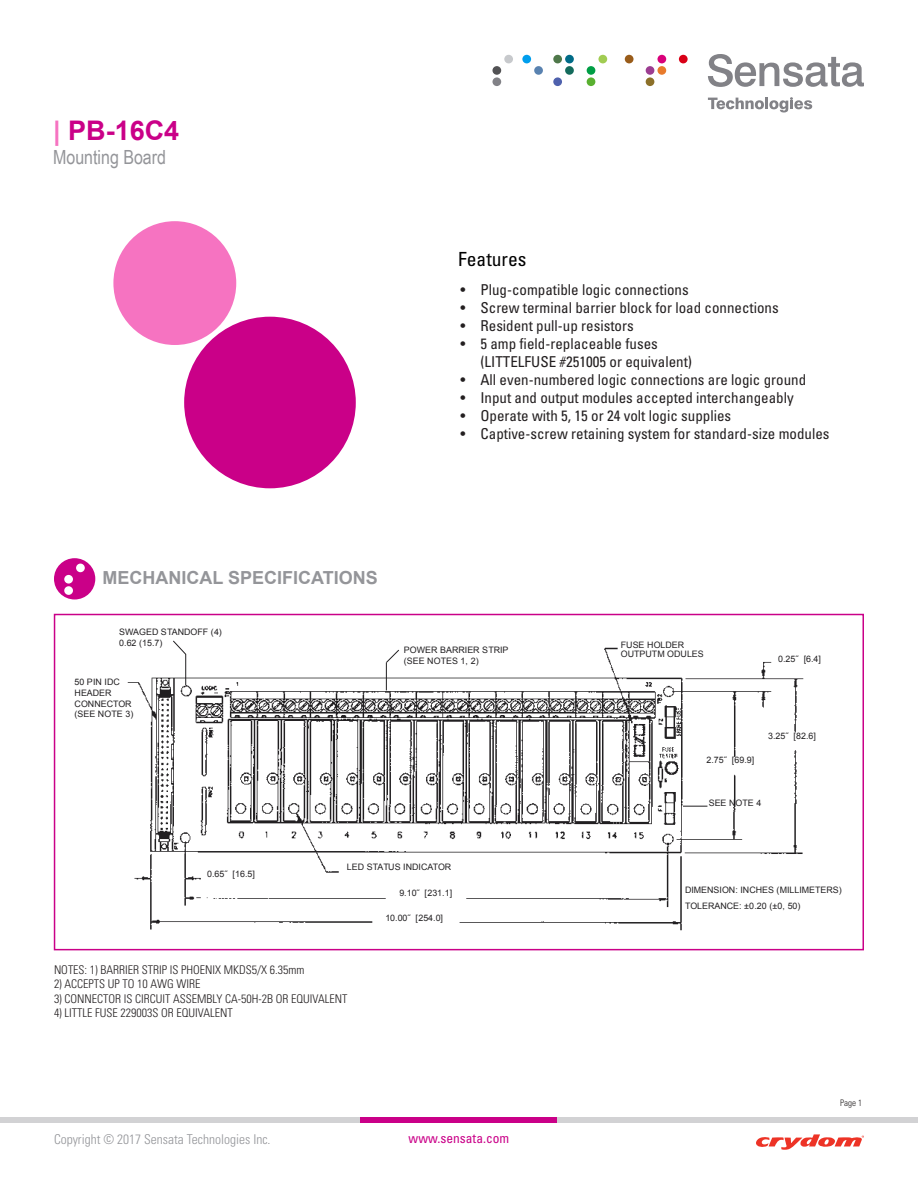
<style>
.page{position:relative;width:918px;height:1188px;background:#fff}
.page>*{position:absolute;margin:0;border:0;box-sizing:border-box;transform-origin:0 0}
.t1{font:700 27px "Arial";color:#ca0088}
.t2{font:19.5px "Arial Narrow";color:#949599}
.t3{font:condensed 19.5px "Univers LT Std";color:#000}
.t4{font:700 18px "Arial";color:#949599}
.t5{font:condensed 15px/18px "Univers LT Std";color:#231f20}
.t6{font:300 condensed 13.5px "Univers LT Std";color:#949599}
.t7{font:condensed 13.5px "Univers LT Std";color:#ca0088}
.Univers_LT_Std_47_Li{font:300 condensed 12px "Univers LT Std";color:#231f20}
.t8{font:300 condensed 9px "Univers LT Std";color:#231f20}
.t9{font:8.85px/10.6px "Arial";color:#211f21}
.s1{color:#f673c1}
</style>
<div class="page">
<svg style="left:708px;top:54px;width:156px;height:33px"></svg>
<svg style="left:708px;top:97px;width:104px;height:15px"></svg>
<div style="left:492px;top:77px;width:9px;height:9px;background:#828287;border-radius:50%"></div>
<div style="left:522px;top:55px;width:9px;height:8px;background:#009eed;border-radius:50%"></div>
<div style="left:534px;top:66px;width:9px;height:9px;background:#5982b0;border-radius:50%"></div>
<div style="left:553px;top:55px;width:9px;height:8px;background:#4f784a;border-radius:50%"></div>
<div style="left:565px;top:55px;width:9px;height:8px;background:#006b87;border-radius:50%"></div>
<div style="left:565px;top:66px;width:9px;height:9px;background:#146b5c;border-radius:50%"></div>
<div style="left:553px;top:77px;width:9px;height:9px;background:#4f61ad;border-radius:50%"></div>
<div style="left:598px;top:55px;width:9px;height:8px;background:#a1cc52;border-radius:50%"></div>
<div style="left:587px;top:66px;width:8px;height:9px;background:#009e45;border-radius:50%"></div>
<div style="left:587px;top:77px;width:8px;height:9px;background:#59b030;border-radius:50%"></div>
<div style="left:657px;top:55px;width:9px;height:8px;background:#d9007a;border-radius:50%"></div>
<div style="left:646px;top:66px;width:8px;height:9px;background:#9c3d91;border-radius:50%"></div>
<div style="left:657px;top:66px;width:9px;height:9px;background:#e87a2b;border-radius:50%"></div>
<div style="left:646px;top:77px;width:8px;height:9px;background:#8c7029;border-radius:50%"></div>
<div style="left:679px;top:55px;width:9px;height:8px;background:#d90017;border-radius:50%"></div>
<div style="left:504px;top:55px;width:9px;height:8px;background:#c7c9cc;border-radius:50%"></div>
<div style="left:492px;top:66px;width:9px;height:9px;background:#525254;border-radius:50%"></div>
<div style="left:625px;top:55px;width:9px;height:8px;background:#995c1a;border-radius:50%"></div>
<div style="left:0;top:1117px;width:918px;height:6px;background:#d2d2d4"></div>
<div style="left:361px;top:1117px;width:196px;height:6px;background:#ca0088"></div>
<div style="left:54px;top:558px;width:41px;height:41px;background:#ca0088;border-radius:50%"></div>
<div style="left:76px;top:564px;width:9px;height:8px;background:#fff;border-radius:50%"></div>
<div style="left:64px;top:575px;width:9px;height:9px;background:#fff;border-radius:50%"></div>
<div style="left:64px;top:586px;width:9px;height:9px;background:#fff;border-radius:50%"></div>
<div style="left:54px;top:614px;width:810px;height:336px;border:2px solid #ca0088"></div>
<div style="left:187px;top:320px;width:166px;height:165px;background:#ca0088;border-radius:50%"></div>
<div style="left:184px;top:317px;width:172px;height:171px;border:6px solid #ca0088;border-radius:50%"></div>
<div style="left:116px;top:224px;width:117px;height:118px;background:#f673c1;border-radius:50%"></div>
<div style="left:113px;top:221px;width:123px;height:124px;border:6px solid #f673c1;border-radius:50%"></div>
<svg style="left:756px;top:1134px;width:108px;height:16px"></svg>
<img style="left:128px;top:648px;width:676px;height:282px">
<svg style="left:386px;top:649px;width:322px;height:158px"></svg>
<svg style="left:172px;top:640px;width:14px;height:46px"></svg>
<div style="left:178px;top:769px;width:11px;height:37px;background:#fff"></div>
<p class="t1" style="left:53px;top:113px;width:128px"><span class="s1">|</span> PB-16C4</p>
<p class="t2" style="left:53px;top:143px;width:114px">Mounting Board</p>
<p class="t3" style="left:458px;top:247px;width:70px">Features</p>
<p class="t5" style="left:460px;top:281px;width:230px">• Plug-compatible logic connections</p>
<p class="t5" style="left:460px;top:299px;width:320px">• Screw terminal barrier block for load connections</p>
<p class="t5" style="left:460px;top:317px;width:175px">• Resident pull-up resistors</p>
<p class="t5" style="left:480px;top:335px;width:213px;text-indent:-20px">• 5 amp field-replaceable fuses (LITTELFUSE #251005 or equivalent)</p>
<p class="t5" style="left:460px;top:371px;width:347px">• All even-numbered logic connections are logic ground</p>
<p class="t5" style="left:460px;top:389px;width:335px">• Input and output modules accepted interchangeably</p>
<p class="t5" style="left:460px;top:407px;width:272px">• Operate with 5, 15 or 24 volt logic supplies</p>
<p class="t5" style="left:460px;top:425px;width:371px">• Captive-screw retaining system for standard-size modules</p>
<p class="t4" style="left:102px;top:566px;width:277px">MECHANICAL SPECIFICATIONS</p>
<p class="t9" style="left:119px;top:627px;width:104px">SWAGED STANDOFF (4)<br>0.62 (15.7)</p>
<p class="t9" style="left:75px;top:677px;width:60px">50 PIN IDC<br>HEADER<br>CONNECTOR (SEE NOTE 3)</p>
<p class="t9" style="left:404px;top:645px;width:106px">POWER BARRIER STRIP (SEE NOTES 1, 2)</p>
<p class="t9" style="left:621px;top:640px;width:84px;line-height:9px">FUSE HOLDER<br>OUTPUTM ODULES</p>
<p class="t9" style="left:778px;top:654px;width:44px">0.25˝ [6.4]</p>
<p class="t9" style="left:707px;top:755px;width:49px">2.75˝ [69.9]</p>
<p class="t9" style="left:768px;top:731px;width:49px">3.25˝ [82.6]</p>
<p class="t9" style="left:709px;top:798px;width:54px">SEE NOTE 4</p>
<p class="t9" style="left:207px;top:869px;width:49px">0.65˝ [16.5]</p>
<p class="t9" style="left:347px;top:862px;width:106px">LED STATUS INDICATOR</p>
<p class="t9" style="left:399px;top:888px;width:54px">9.10˝ [231.1]</p>
<p class="t9" style="left:385px;top:912px;width:59px">10.00˝ [254.0]</p>
<p class="Univers_LT_Std_47_Li" style="left:54px;top:963px;width:252px">NOTES: 1) BARRIER STRIP IS PHOENIX MKDS5/X 6.35mm</p>
<p class="Univers_LT_Std_47_Li" style="left:54px;top:977px;width:148px">2) ACCEPTS UP TO 10 AWG WIRE</p>
<p class="Univers_LT_Std_47_Li" style="left:54px;top:991px;width:295px">3) CONNECTOR IS CIRCUIT ASSEMBLY CA-50H-2B OR EQUIVALENT</p>
<p class="Univers_LT_Std_47_Li" style="left:54px;top:1006px;width:180px">4) LITTLE FUSE 229003S OR EQUIVALENT</p>
<p class="t6" style="left:54px;top:1131px;width:218px">Copyright © 2017 Sensata Technologies Inc.</p>
<p class="t7" style="left:409px;top:1130px;width:102px">www.sensata.com</p>
<p class="t9" style="left:685px;top:883px;width:158px;line-height:15.6px">DIMENSION: INCHES (MILLIMETERS)<br>TOLERANCE: ±0.20 (±0, 50)</p>
<p class="t8" style="left:840px;top:1098px;width:23px">Page 1</p>
</div>
